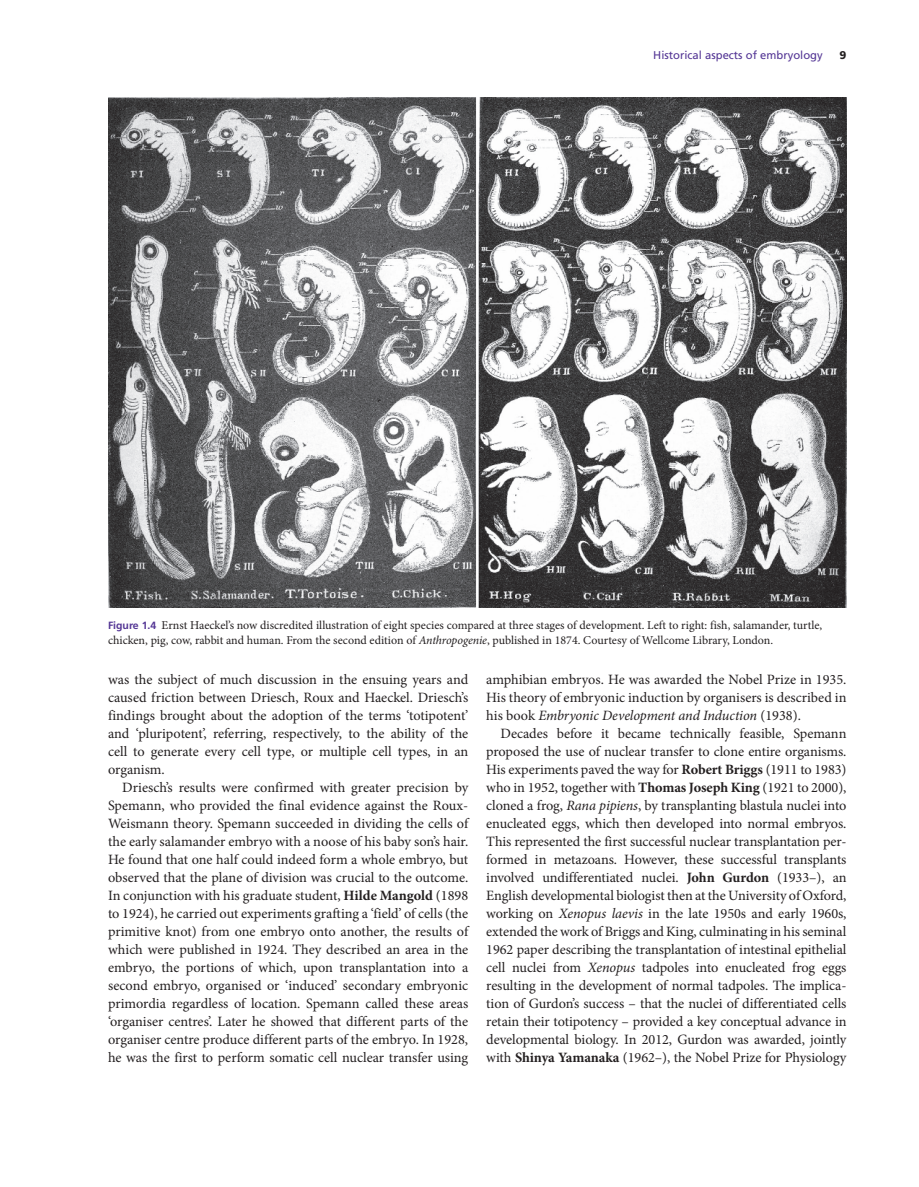
<style>
.page{position:relative;width:919px;height:1187px;background:#fff}
.page>*{position:absolute;margin:0;border:0;box-sizing:border-box;transform-origin:0 0}
.t1{font:14.25px/18px "Minion Pro";letter-spacing:-.005em;color:#231f20;text-align:justify}
.t2{font:12px/15px "Minion Pro";letter-spacing:-.005em;color:#231f20}
.t3{font:11.25px "Frutiger LT Std";color:#543695}
.t4{font:900 11.25px "Frutiger LT Std";color:#231f20}
.s1{font-family:"Frutiger LT Std";font-weight:700;font-size:10.5px;color:#543695}
.s2{font-style:italic}
.s3{font-weight:700}
</style>
<div class="page">
<img style="left:108px;top:98px;width:738px;height:509px">
<p class="t3" style="left:653px;top:48px;width:171px">Historical aspects of embryology</p>
<p class="t4" style="left:839px;top:48px;width:8px">9</p>
<p class="t2" style="left:108px;top:617px;width:715px"><span class="s1">Figure 1.4</span> Ernst Haeckel’s now discredited illustration of eight species compared at three stages of development. Left to right: fish, salamander, turtle, chicken, pig, cow, rabbit and human. From the second edition of <span class="s2">Anthropogenie</span>, published in 1874. Courtesy of Wellcome Library, London.</p>
<p class="t1" style="left:108px;top:670px;width:362px">was the subject of much discussion in the ensuing years and caused friction between Driesch, Roux and Haeckel. Driesch’s findings brought about the adoption of the terms ‘totipotent’ and ‘pluripotent’, referring, respectively, to the ability of the cell to generate every cell type, or multiple cell types, in an organism.</p>
<p class="t1" style="left:108px;top:778px;width:362px;text-indent:14px">Driesch’s results were confirmed with greater precision by Spemann, who provided the final evidence against the Roux‐ Weismann theory. Spemann succeeded in dividing the cells of the early salamander embryo with a noose of his baby son’s hair.<br>He found that one half could indeed form a whole embryo, but observed that the plane of division was crucial to the outcome.<br>In conjunction with his graduate student, <span class="s3">Hilde Mangold</span> (1898 to 1924), he carried out experiments grafting a ‘field’ of cells (the primitive knot) from one embryo onto another, the results of which were published in 1924. They described an area in the embryo, the portions of which, upon transplantation into a second embryo, organised or ‘induced’ secondary embryonic primordia regardless of location. Spemann called these areas ‘organiser centres’. Later he showed that different parts of the organiser centre produce different parts of the embryo. In 1928, he was the first to perform somatic cell nuclear transfer using</p>
<p class="t1" style="left:486px;top:670px;width:361px">amphibian embryos. He was awarded the Nobel Prize in 1935.<br>His theory of embryonic induction by organisers is described in his book <span class="s2">Embryonic Development and Induction</span> (1938).</p>
<p class="t1" style="left:486px;top:724px;width:362px;text-indent:14px">Decades before it became technically feasible, Spemann proposed the use of nuclear transfer to clone entire organisms.<br>His experiments paved the way for <span class="s3">Robert Briggs</span> (1911 to 1983) who in 1952, together with <span class="s3">Thomas Joseph King</span> (1921 to 2000), cloned a frog, <span class="s2">Rana pipiens</span>, by transplanting blastula nuclei into enucleated eggs, which then developed into normal embryos.<br>This represented the first successful nuclear transplantation per&shy;formed in metazoans. However, these successful transplants involved undifferentiated nuclei. <span class="s3">John Gurdon</span> (1933–), an English developmental biologist then at the University of Oxford, working on <span class="s2">Xenopus laevis</span> in the late 1950s and early 1960s, extended the work of Briggs and King, culminating in his seminal 1962 paper describing the transplantation of intestinal epithelial cell nuclei from <span class="s2">Xenopus</span> tadpoles into enucleated frog eggs resulting in the development of normal tadpoles. The implica&shy;tion of Gurdon’s success – that the nuclei of differentiated cells retain their totipotency – provided a key conceptual advance in developmental biology. In 2012, Gurdon was awarded, jointly with <span class="s3">Shinya Yamanaka</span> (1962–), the Nobel Prize for Physiology</p>
</div>
